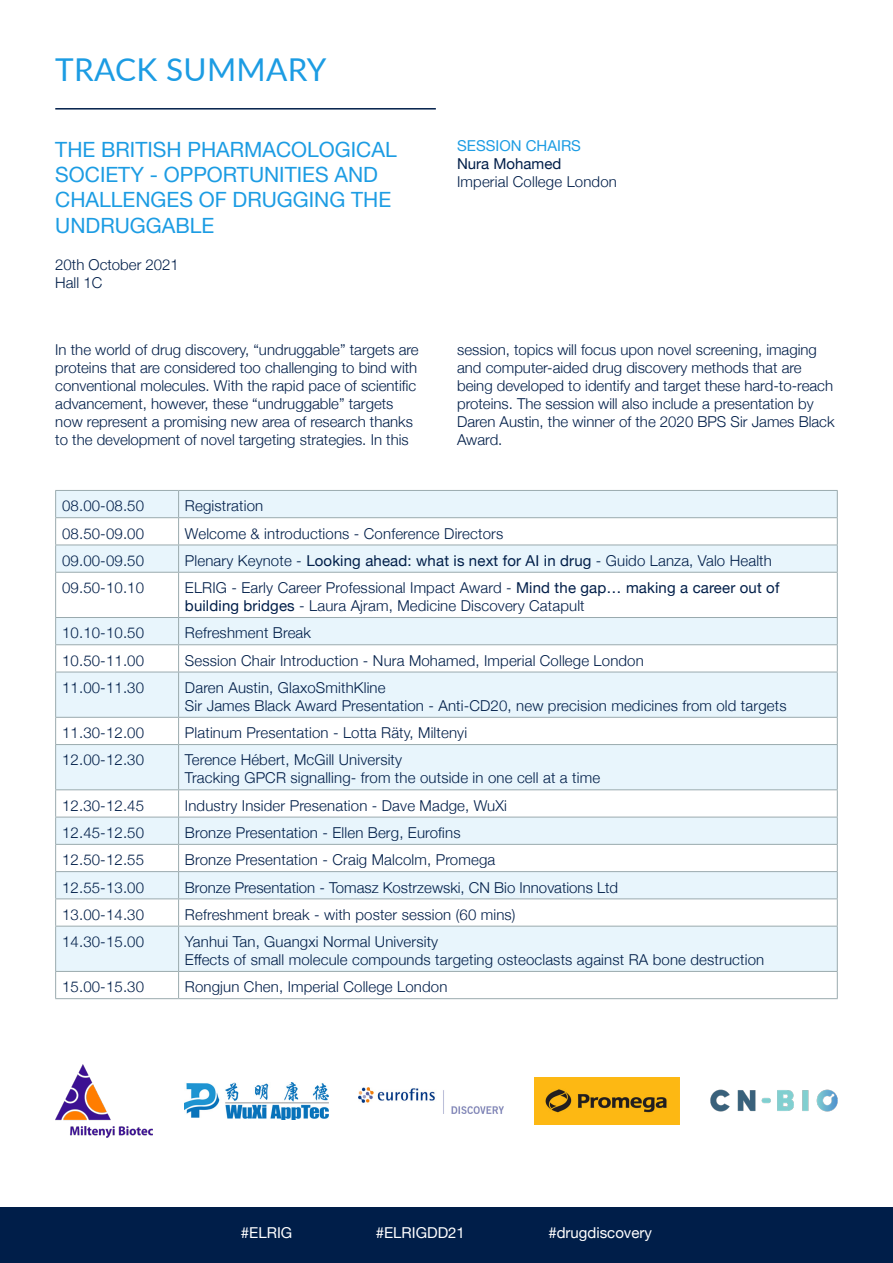
<style>
.page{position:relative;width:893px;height:1263px;background:#fff}
.page>*{position:absolute;margin:0;border:0;box-sizing:border-box;transform-origin:0 0}
.t1{font:31.5px "Lato";letter-spacing:.01em;color:#1c9ce3}
.Body_-_Light{font:21px/25.2px "Helvetica Neue";color:#1c9ce3}
.Body_-_Light-2{font:300 15px/18px "Helvetica Neue";letter-spacing:.01em;color:#001e49}
.Body_-_Light-3{font:15px "Helvetica Neue";color:#fff}
.s1{font-weight:400;color:#1c9ce3}
.s2{font-weight:400}
</style>
<div class="page">
<hr style="left:55px;top:108px;width:381px;height:2px;background:#001e49">
<div style="left:0;top:1208px;width:893px;height:55px;background:#001e49"></div>
<svg style="left:56px;top:491px;width:781px;height:407px;fill:#e8f5fc"></svg>
<svg style="left:56px;top:899px;width:781px;height:99px"></svg>
<hr style="left:55px;top:490px;width:124px;height:1px;background:#9aaaae">
<hr style="left:179px;top:490px;width:659px;height:1px;background:#9aaaae">
<hr style="left:55px;top:517px;width:124px;height:1px;background:#9aaaae">
<hr style="left:179px;top:517px;width:659px;height:1px;background:#9aaaae">
<hr style="left:55px;top:545px;width:124px;height:1px;background:#9aaaae">
<svg style="left:55px;top:491px;width:1px;height:81px"></svg>
<hr style="left:179px;top:545px;width:659px;height:1px;background:#9aaaae">
<svg style="left:178px;top:491px;width:1px;height:81px"></svg>
<svg style="left:837px;top:491px;width:1px;height:81px"></svg>
<hr style="left:55px;top:572px;width:124px;height:1px;background:#9aaaae">
<hr style="left:55px;top:573px;width:1px;height:44px;background:#9aaaae">
<hr style="left:179px;top:572px;width:659px;height:1px;background:#9aaaae">
<hr style="left:178px;top:573px;width:1px;height:44px;background:#9aaaae">
<hr style="left:837px;top:573px;width:1px;height:44px;background:#9aaaae">
<hr style="left:55px;top:617px;width:124px;height:1px;background:#9aaaae">
<hr style="left:179px;top:617px;width:659px;height:1px;background:#9aaaae">
<hr style="left:55px;top:644px;width:124px;height:1px;background:#9aaaae">
<svg style="left:55px;top:618px;width:1px;height:54px"></svg>
<hr style="left:179px;top:644px;width:659px;height:1px;background:#9aaaae">
<svg style="left:178px;top:618px;width:1px;height:54px"></svg>
<svg style="left:837px;top:618px;width:1px;height:54px"></svg>
<hr style="left:55px;top:672px;width:124px;height:1px;background:#9aaaae">
<hr style="left:55px;top:672px;width:1px;height:45px;background:#9aaaae">
<hr style="left:179px;top:672px;width:659px;height:1px;background:#9aaaae">
<hr style="left:178px;top:672px;width:1px;height:45px;background:#9aaaae">
<hr style="left:837px;top:672px;width:1px;height:45px;background:#9aaaae">
<hr style="left:55px;top:717px;width:124px;height:1px;background:#9aaaae">
<svg style="left:55px;top:718px;width:1px;height:26px"></svg>
<hr style="left:179px;top:717px;width:659px;height:1px;background:#9aaaae">
<svg style="left:178px;top:718px;width:1px;height:26px"></svg>
<svg style="left:837px;top:718px;width:1px;height:26px"></svg>
<hr style="left:55px;top:744px;width:124px;height:1px;background:#9aaaae">
<hr style="left:55px;top:745px;width:1px;height:44px;background:#9aaaae">
<hr style="left:179px;top:744px;width:659px;height:1px;background:#9aaaae">
<hr style="left:178px;top:745px;width:1px;height:44px;background:#9aaaae">
<hr style="left:837px;top:745px;width:1px;height:44px;background:#9aaaae">
<hr style="left:55px;top:789px;width:124px;height:1px;background:#9aaaae">
<hr style="left:179px;top:789px;width:659px;height:1px;background:#9aaaae">
<hr style="left:55px;top:817px;width:124px;height:1px;background:#9aaaae">
<hr style="left:179px;top:817px;width:659px;height:1px;background:#9aaaae">
<hr style="left:55px;top:844px;width:124px;height:1px;background:#9aaaae">
<hr style="left:179px;top:844px;width:659px;height:1px;background:#9aaaae">
<hr style="left:55px;top:871px;width:124px;height:1px;background:#9aaaae">
<hr style="left:179px;top:871px;width:659px;height:1px;background:#9aaaae">
<hr style="left:55px;top:898px;width:124px;height:1px;background:#9aaaae">
<svg style="left:55px;top:790px;width:1px;height:136px"></svg>
<hr style="left:179px;top:898px;width:659px;height:1px;background:#9aaaae">
<svg style="left:178px;top:790px;width:1px;height:136px"></svg>
<svg style="left:837px;top:790px;width:1px;height:136px"></svg>
<hr style="left:55px;top:926px;width:124px;height:1px;background:#9aaaae">
<hr style="left:55px;top:926px;width:1px;height:45px;background:#9aaaae">
<hr style="left:179px;top:926px;width:659px;height:1px;background:#9aaaae">
<hr style="left:178px;top:926px;width:1px;height:45px;background:#9aaaae">
<hr style="left:837px;top:926px;width:1px;height:45px;background:#9aaaae">
<hr style="left:55px;top:971px;width:124px;height:1px;background:#9aaaae">
<svg style="left:55px;top:972px;width:1px;height:26px"></svg>
<hr style="left:179px;top:971px;width:659px;height:1px;background:#9aaaae">
<svg style="left:178px;top:972px;width:1px;height:26px"></svg>
<svg style="left:837px;top:972px;width:1px;height:26px"></svg>
<hr style="left:55px;top:998px;width:124px;height:1px;background:#9aaaae">
<hr style="left:179px;top:998px;width:659px;height:1px;background:#9aaaae">
<img style="left:534px;top:1077px;width:145px;height:47px">
<img style="left:359px;top:1088px;width:144px;height:26px">
<img style="left:184px;top:1082px;width:145px;height:37px">
<img style="left:55px;top:1064px;width:97px;height:73px">
<img style="left:710px;top:1090px;width:128px;height:22px">
<p class="t1" style="left:55px;top:47px;width:273px">TRACK SUMMARY</p>
<p class="Body_-_Light" style="left:55px;top:138px;width:343px">THE BRITISH PHARMACOLOGICAL<br>SOCIETY - OPPORTUNITIES AND<br>CHALLENGES OF DRUGGING THE<br>UNDRUGGABLE</p>
<p class="Body_-_Light-2" style="left:457px;top:136px;width:161px"><span class="s1">SESSION CHAIRS<br></span><span class="s2">Nura Mohamed<br></span>Imperial College London</p>
<p class="Body_-_Light-2" style="left:55px;top:255px;width:125px">20th October 2021<br>Hall 1C</p>
<p class="Body_-_Light-2" style="left:55px;top:340px;width:365px">In the world of drug discovery, “undruggable” targets are proteins that are considered too challenging to bind with conventional molecules. With the rapid pace of scientific advancement, however, these “undruggable” targets now represent a promising new area of research thanks to the development of novel targeting strategies. In this</p>
<p class="Body_-_Light-2" style="left:457px;top:340px;width:379px">session, topics will focus upon novel screening, imaging and computer-aided drug discovery methods that are being developed to identify and target these hard-to-reach proteins. The session will also include a presentation by Daren Austin, the winner of the 2020 BPS Sir James Black Award.</p>
<p class="Body_-_Light-2" style="left:62px;top:496px;width:84px">08.00-08.50</p>
<p class="Body_-_Light-2" style="left:185px;top:496px;width:80px">Registration</p>
<p class="Body_-_Light-2" style="left:62px;top:523px;width:84px">08.50-09.00</p>
<p class="Body_-_Light-2" style="left:185px;top:523px;width:320px">Welcome &amp; introductions - Conference Directors</p>
<p class="Body_-_Light-2" style="left:62px;top:550px;width:84px">09.00-09.50</p>
<p class="Body_-_Light-2" style="left:185px;top:550px;width:588px">Plenary Keynote - <span class="s2">Looking ahead: what is next for AI in drug</span> - Guido Lanza, Valo Health</p>
<p class="Body_-_Light-2" style="left:62px;top:578px;width:84px">09.50-10.10</p>
<p class="Body_-_Light-2" style="left:185px;top:578px;width:596px">ELRIG - Early Career Professional Impact Award - <span class="s2">Mind the gap… making a career out of building bridges</span> - Laura Ajram, Medicine Discovery Catapult</p>
<p class="Body_-_Light-2" style="left:62px;top:623px;width:84px">10.10-10.50</p>
<p class="Body_-_Light-2" style="left:185px;top:623px;width:128px">Refreshment Break</p>
<p class="Body_-_Light-2" style="left:62px;top:650px;width:84px">10.50-11.00</p>
<p class="Body_-_Light-2" style="left:185px;top:650px;width:460px">Session Chair Introduction - Nura Mohamed, Imperial College London</p>
<p class="Body_-_Light-2" style="left:62px;top:677px;width:84px">11.00-11.30</p>
<p class="Body_-_Light-2" style="left:185px;top:677px;width:603px">Daren Austin, GlaxoSmithKline<br>Sir James Black Award Presentation - Anti-CD20, new precision medicines from old targets</p>
<p class="Body_-_Light-2" style="left:62px;top:723px;width:84px">11.30-12.00</p>
<p class="Body_-_Light-2" style="left:185px;top:723px;width:284px">Platinum Presentation - Lotta Räty, Miltenyi</p>
<p class="Body_-_Light-2" style="left:62px;top:750px;width:84px">12.00-12.30</p>
<p class="Body_-_Light-2" style="left:185px;top:750px;width:417px">Terence Hébert, McGill University<br>Tracking GPCR signalling- from the outside in one cell at a time</p>
<p class="Body_-_Light-2" style="left:62px;top:795px;width:84px">12.30-12.45</p>
<p class="Body_-_Light-2" style="left:185px;top:795px;width:324px">Industry Insider Presenation - Dave Madge, WuXi</p>
<p class="Body_-_Light-2" style="left:62px;top:822px;width:84px">12.45-12.50</p>
<p class="Body_-_Light-2" style="left:185px;top:822px;width:277px">Bronze Presentation - Ellen Berg, Eurofins</p>
<p class="Body_-_Light-2" style="left:62px;top:850px;width:84px">12.50-12.55</p>
<p class="Body_-_Light-2" style="left:185px;top:850px;width:312px">Bronze Presentation - Craig Malcolm, Promega</p>
<p class="Body_-_Light-2" style="left:62px;top:877px;width:84px">12.55-13.00</p>
<p class="Body_-_Light-2" style="left:185px;top:877px;width:435px">Bronze Presentation - Tomasz Kostrzewski, CN Bio Innovations Ltd</p>
<p class="Body_-_Light-2" style="left:62px;top:904px;width:84px">13.00-14.30</p>
<p class="Body_-_Light-2" style="left:185px;top:904px;width:332px">Refreshment break - with poster session (60 mins)</p>
<p class="Body_-_Light-2" style="left:62px;top:931px;width:84px">14.30-15.00</p>
<p class="Body_-_Light-2" style="left:185px;top:931px;width:581px">Yanhui Tan, Guangxi Normal University<br>Effects of small molecule compounds targeting osteoclasts against RA bone destruction</p>
<p class="Body_-_Light-2" style="left:62px;top:977px;width:84px">15.00-15.30</p>
<p class="Body_-_Light-2" style="left:185px;top:977px;width:264px">Rongjun Chen, Imperial College London</p>
<p class="Body_-_Light-3" style="left:241px;top:1221px;width:53px">#ELRIG</p>
<p class="Body_-_Light-3" style="left:376px;top:1221px;width:91px">#ELRIGDD21</p>
<p class="Body_-_Light-3" style="left:548px;top:1221px;width:105px">#drugdiscovery</p>
</div>
